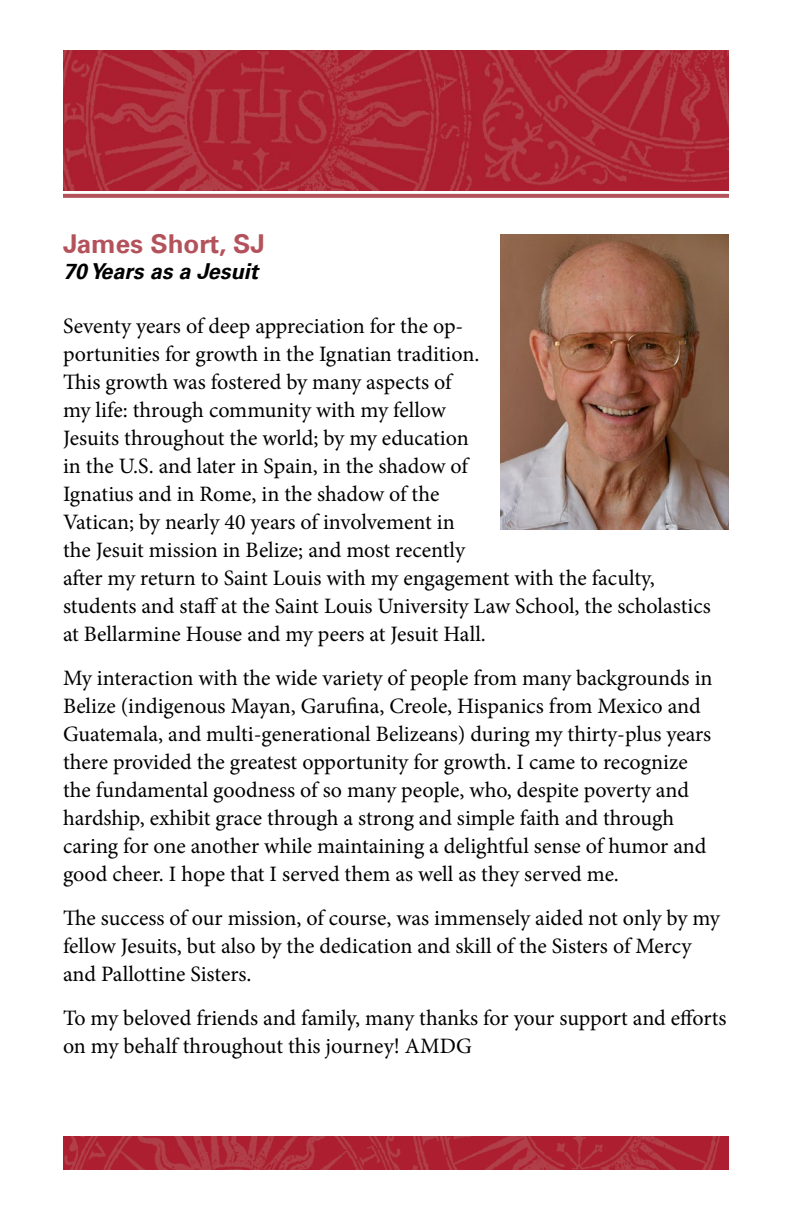
<style>
.page{position:relative;width:792px;height:1224px;background:#fff}
.page>*{position:absolute;margin:0;border:0;box-sizing:border-box;transform-origin:0 0}
.t1{font:700 26px "Univers Com 65";color:#b4525b}
.t2{font:22px/28px "Minion Pro";letter-spacing:-.005em;color:#000}
.t3{font:italic 700 22px "Univers Com 65";color:#000}
</style>
<div class="page">
<img style="left:63px;top:50px;width:666px;height:140px">
<svg style="left:63px;top:194px;width:666px;height:4px;background:#b65861"></svg>
<img style="left:500px;top:234px;width:229px;height:295px">
<img style="left:63px;top:1137px;width:666px;height:33px">
<p class="t1" style="left:63px;top:228px;width:203px">James Short, SJ</p>
<p class="t3" style="left:63px;top:258px;width:197px">70 Years as a Jesuit</p>
<p class="t2" style="left:63px;top:312px;width:649px">Seventy years of deep appreciation for the op-<br>portunities for growth in the Ignatian tradition.<br>This growth was fostered by many aspects of<br>my life: through community with my fellow<br>Jesuits throughout the world; by my education<br>in the U.S. and later in Spain, in the shadow of<br>Ignatius and in Rome, in the shadow of the<br>Vatican; by nearly 40 years of involvement in<br>the Jesuit mission in Belize; and most recently<br>after my return to Saint Louis with my engagement with the faculty, students and staff at the Saint Louis University Law School, the scholastics at Bellarmine House and my peers at Jesuit Hall.</p>
<p class="t2" style="left:63px;top:664px;width:651px">My interaction with the wide variety of people from many backgrounds in Belize (indigenous Mayan, Garufina, Creole, Hispanics from Mexico and Guatemala, and multi-generational Belizeans) during my thirty-plus years there provided the greatest opportunity for growth. I came to recognize the fundamental goodness of so many people, who, despite poverty and hardship, exhibit grace through a strong and simple faith and through caring for one another while maintaining a delightful sense of humor and good cheer. I hope that I served them as well as they served me.</p>
<p class="t2" style="left:63px;top:904px;width:659px">The success of our mission, of course, was immensely aided not only by my fellow Jesuits, but also by the dedication and skill of the Sisters of Mercy and Pallottine Sisters.</p>
<p class="t2" style="left:63px;top:1004px;width:665px">To my beloved friends and family, many thanks for your support and efforts on my behalf throughout this journey! AMDG</p>
</div>
